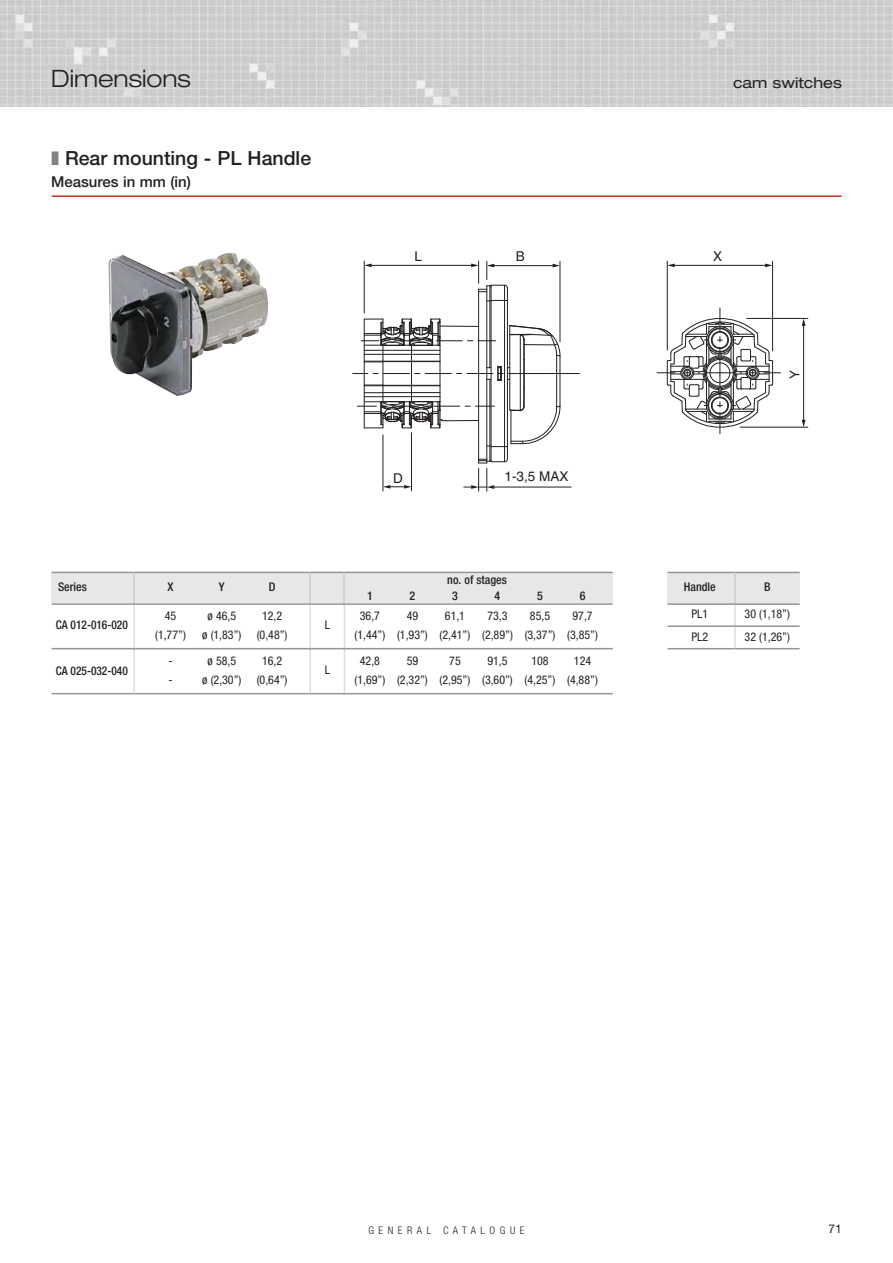
<style>
.page{position:relative;width:893px;height:1263px;background:#fff}
.page>*{position:absolute;margin:0;border:0;box-sizing:border-box;transform-origin:0 0}
.t1{font:300 expanded 24px "Helvetica Neue";color:#231f20}
.t2{font:500 19.5px "Helvetica Neue";color:#231f20}
.t3{font:500 15px "Helvetica Neue";color:#231f20}
.t4{font:expanded 15px "Helvetica Neue";color:#231f20}
.t5{font:13.5px "Helvetica";color:#231f20}
.t6{font:condensed 12px "Helvetica Neue";color:#231f20}
.t7{font:500 condensed 12px "Helvetica Neue";color:#231f20}
.t8{font:500 condensed 12px "Helvetica Neue";color:#231f20;scale:.95 1}
.t9{font:12px "Helvetica Neue";color:#231f20}
.t10{font:300 condensed 10.5px "Helvetica Neue";letter-spacing:.43em;color:#231f20}
.s1{color:#808285}
</style>
<div class="page">
<img style="left:0;top:0;width:893px;height:106px">
<hr style="left:52px;top:195px;width:789px;height:2px;background:#c5341b">
<img style="left:109px;top:252px;width:159px;height:144px">
<div style="left:52px;top:573px;width:561px;height:30px;background:#e6e7e8"></div>
<hr style="left:52px;top:572px;width:561px;height:1px;background:#939598">
<hr style="left:52px;top:603px;width:561px;height:2px;background:#939598">
<hr style="left:52px;top:648px;width:561px;height:1px;background:#939598">
<hr style="left:52px;top:693px;width:561px;height:1px;background:#939598">
<hr style="left:133px;top:605px;width:2px;height:43px;background:#dcddde">
<hr style="left:133px;top:649px;width:2px;height:44px;background:#dcddde">
<hr style="left:133px;top:573px;width:2px;height:30px;background:#d1d3d4">
<div style="left:667px;top:573px;width:133px;height:30px;background:#e6e7e8"></div>
<hr style="left:667px;top:572px;width:133px;height:1px;background:#939598">
<hr style="left:667px;top:603px;width:133px;height:2px;background:#939598">
<hr style="left:667px;top:625px;width:133px;height:2px;background:#939598">
<hr style="left:667px;top:648px;width:133px;height:1px;background:#939598">
<hr style="left:734px;top:573px;width:2px;height:30px;background:#d1d3d4">
<svg style="left:734px;top:603px;width:2px;height:46px"></svg>
<hr style="left:310px;top:605px;width:1px;height:43px;background:#dcddde">
<hr style="left:310px;top:649px;width:1px;height:44px;background:#dcddde">
<hr style="left:310px;top:573px;width:1px;height:30px;background:#d1d3d4">
<hr style="left:344px;top:605px;width:1px;height:43px;background:#dcddde">
<hr style="left:344px;top:649px;width:1px;height:44px;background:#dcddde">
<hr style="left:344px;top:573px;width:1px;height:30px;background:#d1d3d4">
<hr style="left:560px;top:261px;width:1px;height:81px;background:#231f20">
<hr style="left:494px;top:265px;width:59px;height:1px;background:#231f20">
<svg style="left:553px;top:264px;width:7px;height:3px"></svg>
<hr style="left:364px;top:261px;width:1px;height:52px;background:#231f20">
<hr style="left:372px;top:265px;width:99px;height:1px;background:#231f20">
<svg style="left:364px;top:264px;width:8px;height:3px"></svg>
<hr style="left:383px;top:435px;width:1px;height:56px;background:#231f20">
<hr style="left:411px;top:433px;width:1px;height:58px;background:#231f20">
<svg style="left:383px;top:485px;width:28px;height:4px"></svg>
<hr style="left:494px;top:487px;width:77px;height:1px;background:#231f20">
<hr style="left:740px;top:427px;width:68px;height:1px;background:#231f20">
<hr style="left:747px;top:318px;width:61px;height:1px;background:#231f20">
<hr style="left:803px;top:326px;width:1px;height:94px;background:#231f20">
<svg style="left:802px;top:420px;width:3px;height:7px"></svg>
<svg style="left:802px;top:318px;width:3px;height:8px"></svg>
<hr style="left:667px;top:261px;width:1px;height:89px;background:#231f20">
<hr style="left:772px;top:261px;width:1px;height:90px;background:#231f20">
<hr style="left:675px;top:265px;width:90px;height:1px;background:#231f20">
<svg style="left:667px;top:264px;width:8px;height:3px"></svg>
<svg style="left:765px;top:264px;width:8px;height:3px"></svg>
<hr style="left:478px;top:289px;width:1px;height:174px;background:#231f20">
<hr style="left:487px;top:286px;width:1px;height:177px;background:#231f20">
<hr style="left:490px;top:379px;width:1px;height:82px;background:#231f20">
<hr style="left:490px;top:286px;width:1px;height:82px;background:#231f20">
<hr style="left:491px;top:285px;width:1px;height:177px;background:#231f20">
<hr style="left:504px;top:285px;width:1px;height:177px;background:#231f20">
<hr style="left:507px;top:288px;width:1px;height:171px;background:#231f20">
<svg style="left:487px;top:300px;width:20px;height:2px"></svg>
<svg style="left:471px;top:261px;width:37px;height:31px"></svg>
<svg style="left:464px;top:458px;width:44px;height:33px"></svg>
<svg style="left:657px;top:308px;width:124px;height:126px"></svg>
<svg style="left:353px;top:318px;width:226px;height:129px"></svg>
<h1 class="t1" style="left:51px;top:70px;width:141px">Dimensions</h1>
<p class="t4" style="left:733px;top:77px;width:110px">cam switches</p>
<h2 class="t2" style="left:51px;top:151px;width:262px"><span class="s1">❚</span> Rear mounting - PL Handle</h2>
<p class="t3" style="left:51px;top:176px;width:141px">Measures in mm (in)</p>
<p class="t5" style="left:414px;top:251px;width:9px">L</p>
<p class="t5" style="left:516px;top:252px;width:11px">B</p>
<p class="t7" style="left:58px;top:583px;width:30px">Series</p>
<p class="t7" style="left:167px;top:583px;width:7px">X</p>
<p class="t7" style="left:219px;top:583px;width:7px">Y</p>
<p class="t7" style="left:269px;top:583px;width:8px">D</p>
<p class="t5" style="left:393px;top:473px;width:11px">D</p>
<p class="t5" style="left:505px;top:471px;width:65px">1-3,5 MAX</p>
<p class="t7" style="left:447px;top:575px;width:61px">no. of stages</p>
<p class="t7" style="left:367px;top:592px;width:7px">1</p>
<p class="t7" style="left:410px;top:592px;width:7px">2</p>
<p class="t7" style="left:452px;top:592px;width:7px">3</p>
<p class="t7" style="left:495px;top:592px;width:7px">4</p>
<p class="t7" style="left:537px;top:592px;width:7px">5</p>
<p class="t7" style="left:580px;top:592px;width:7px">6</p>
<p class="t8" style="left:56px;top:621px;width:77px">CA 012-016-020</p>
<p class="t8" style="left:56px;top:666px;width:77px">CA 025-032-040</p>
<p class="t6" style="left:165px;top:611px;width:13px">45</p>
<p class="t6" style="left:208px;top:611px;width:30px">ø 46,5</p>
<p class="t6" style="left:262px;top:611px;width:22px">12,2</p>
<p class="t6" style="left:360px;top:611px;width:22px">36,7</p>
<p class="t6" style="left:407px;top:611px;width:13px">49</p>
<p class="t6" style="left:445px;top:611px;width:22px">61,1</p>
<p class="t6" style="left:487px;top:611px;width:22px">73,3</p>
<p class="t6" style="left:530px;top:611px;width:22px">85,5</p>
<p class="t6" style="left:572px;top:611px;width:22px">97,7</p>
<p class="t6" style="left:325px;top:620px;width:7px">L</p>
<p class="t6" style="left:155px;top:631px;width:32px">(1,77”)</p>
<p class="t6" style="left:202px;top:631px;width:41px">ø (1,83”)</p>
<p class="t6" style="left:257px;top:631px;width:32px">(0,48”)</p>
<p class="t6" style="left:355px;top:631px;width:245px">(1,44”) (1,93”) (2,41”) (2,89”) (3,37”) (3,85”)</p>
<p class="t6" style="left:168px;top:656px;width:6px">-</p>
<p class="t6" style="left:207px;top:656px;width:30px">ø 58,5</p>
<p class="t6" style="left:262px;top:656px;width:22px">16,2</p>
<p class="t6" style="left:325px;top:665px;width:7px">L</p>
<p class="t6" style="left:360px;top:656px;width:22px">42,8</p>
<p class="t6" style="left:407px;top:656px;width:13px">59</p>
<p class="t6" style="left:449px;top:656px;width:13px">75</p>
<p class="t6" style="left:487px;top:656px;width:22px">91,5</p>
<p class="t6" style="left:531px;top:656px;width:19px">108</p>
<p class="t6" style="left:574px;top:656px;width:19px">124</p>
<p class="t6" style="left:168px;top:676px;width:6px">-</p>
<p class="t6" style="left:202px;top:676px;width:41px">ø (2,30”)</p>
<p class="t6" style="left:257px;top:676px;width:32px">(0,64”)</p>
<p class="t6" style="left:355px;top:676px;width:245px">(1,69”) (2,32”) (2,95”) (3,60”) (4,25”) (4,88”)</p>
<p class="t5" style="left:713px;top:251px;width:11px">X</p>
<p class="t5" style="left:790px;top:379px;width:11px;rotate:-90deg">Y</p>
<p class="t7" style="left:684px;top:583px;width:33px">Handle</p>
<p class="t7" style="left:764px;top:583px;width:8px">B</p>
<p class="t6" style="left:691px;top:610px;width:18px">PL1</p>
<p class="t6" style="left:745px;top:610px;width:47px">30 (1,18”)</p>
<p class="t6" style="left:691px;top:632px;width:18px">PL2</p>
<p class="t6" style="left:745px;top:632px;width:47px">32 (1,26”)</p>
<p class="t10" style="left:368px;top:1226px;width:158px">GENERAL CATALOGUE</p>
<p class="t9" style="left:829px;top:1225px;width:15px">71</p>
</div>
